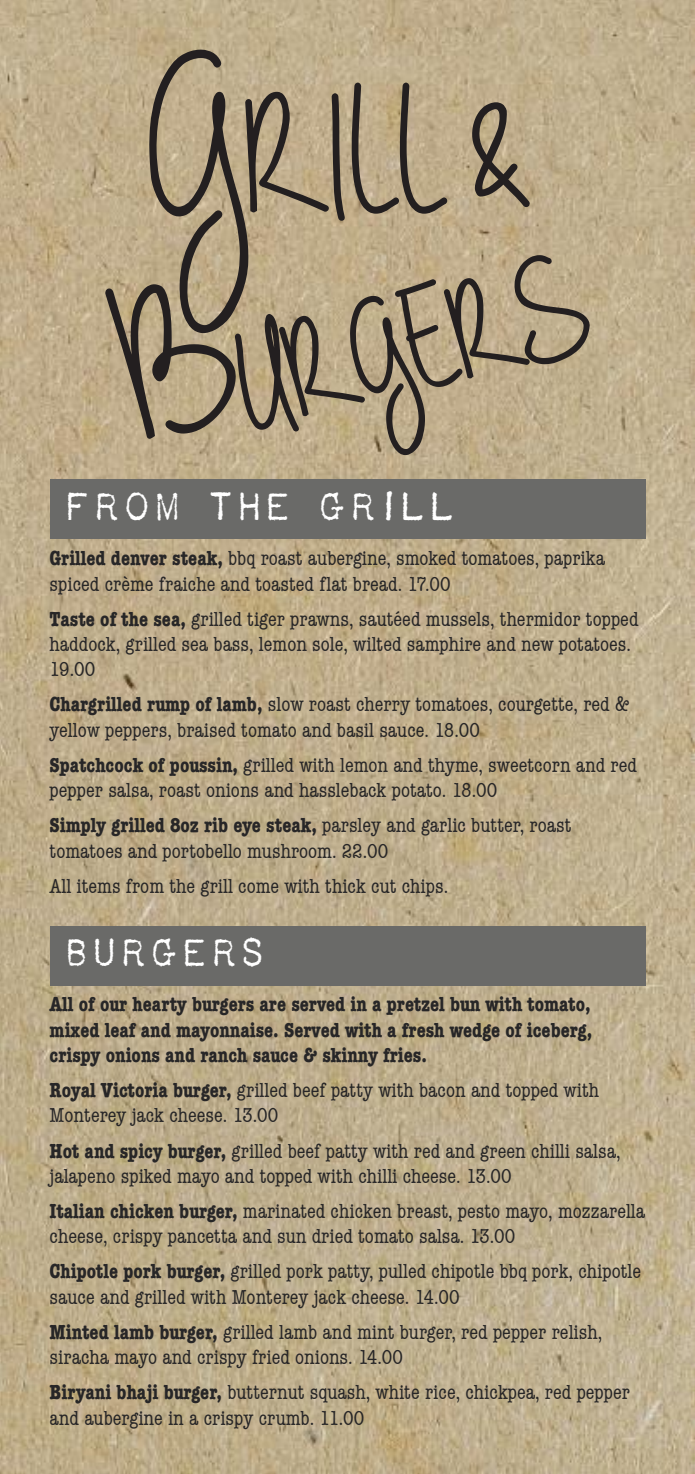
<style>
.page{position:relative;width:695px;height:1474px;background:#fff}
.page>*{position:absolute;margin:0;border:0;box-sizing:border-box;transform-origin:0 0}
.t1{font:40.25px "USIS1949";letter-spacing:.1em;color:#fff}
.t2{font:condensed 21px/25.4px "American Typewriter";color:#272627}
.t3{font:700 condensed 21px/25.2px "American Typewriter";color:#272627;text-align:justify}
.s1{font-weight:700}
</style>
<div class="page">
<img style="left:0;top:0;width:694px;height:1473px">
<svg style="left:105px;top:50px;width:484px;height:405px;background:#aa9a7d"></svg>
<div style="left:50px;top:480px;width:595px;height:59px;background:#6a6a68"></div>
<div style="left:50px;top:925px;width:595px;height:60px;background:#6a6a68"></div>
<h1 class="t1" style="left:68px;top:483px;width:391px">FROM THE GRILL</h1>
<p class="t2" style="left:50px;top:546px;width:556px"><span class="s1">Grilled denver steak,</span> bbq roast aubergine, smoked tomatoes, paprika spiced crème fraiche and toasted flat bread. 17.00</p>
<p class="t2" style="left:50px;top:606px;width:590px"><span class="s1">Taste of the sea,</span> grilled tiger prawns, sautéed mussels, thermidor topped haddock, grilled sea bass, lemon sole, wilted samphire and new potatoes.<br>19.00</p>
<p class="t2" style="left:50px;top:692px;width:581px"><span class="s1">Chargrilled rump of lamb,</span> slow roast cherry tomatoes, courgette, red &amp; yellow peppers, braised tomato and basil sauce. 18.00</p>
<p class="t2" style="left:50px;top:752px;width:588px"><span class="s1">Spatchcock of poussin,</span> grilled with lemon and thyme, sweetcorn and red pepper salsa, roast onions and hassleback potato. 18.00</p>
<p class="t2" style="left:50px;top:813px;width:523px"><span class="s1">Simply grilled 8oz rib eye steak,</span> parsley and garlic butter, roast tomatoes and portobello mushroom. 22.00</p>
<p class="t2" style="left:50px;top:873px;width:400px">All items from the grill come with thick cut chips.</p>
<h1 class="t1" style="left:68px;top:929px;width:201px">BURGERS</h1>
<p class="t3" style="left:50px;top:991px;width:544px">All of our hearty burgers are served in a pretzel bun with tomato, mixed leaf and mayonnaise. Served with a fresh wedge of iceberg, crispy onions and ranch sauce &amp; skinny fries.</p>
<p class="t2" style="left:50px;top:1077px;width:551px"><span class="s1">Royal Victoria burger,</span> grilled beef patty with bacon and topped with<br>Monterey jack cheese. 13.00</p>
<p class="t2" style="left:50px;top:1138px;width:572px"><span class="s1">Hot and spicy burger,</span> grilled beef patty with red and green chilli salsa, jalapeno spiked mayo and topped with chilli cheese. 13.00</p>
<p class="t2" style="left:50px;top:1198px;width:597px"><span class="s1">Italian chicken burger,</span> marinated chicken breast, pesto mayo, mozzarella cheese, crispy pancetta and sun dried tomato salsa. 13.00</p>
<p class="t2" style="left:50px;top:1259px;width:593px"><span class="s1">Chipotle pork burger,</span> grilled pork patty, pulled chipotle bbq pork, chipotle sauce and grilled with Monterey jack cheese. 14.00</p>
<p class="t2" style="left:50px;top:1319px;width:554px"><span class="s1">Minted lamb burger,</span> grilled lamb and mint burger, red pepper relish, siracha mayo and crispy fried onions. 14.00</p>
<p class="t2" style="left:50px;top:1379px;width:582px"><span class="s1">Biryani bhaji burger,</span> butternut squash, white rice, chickpea, red pepper and aubergine in a crispy crumb. 11.00</p>
</div>
